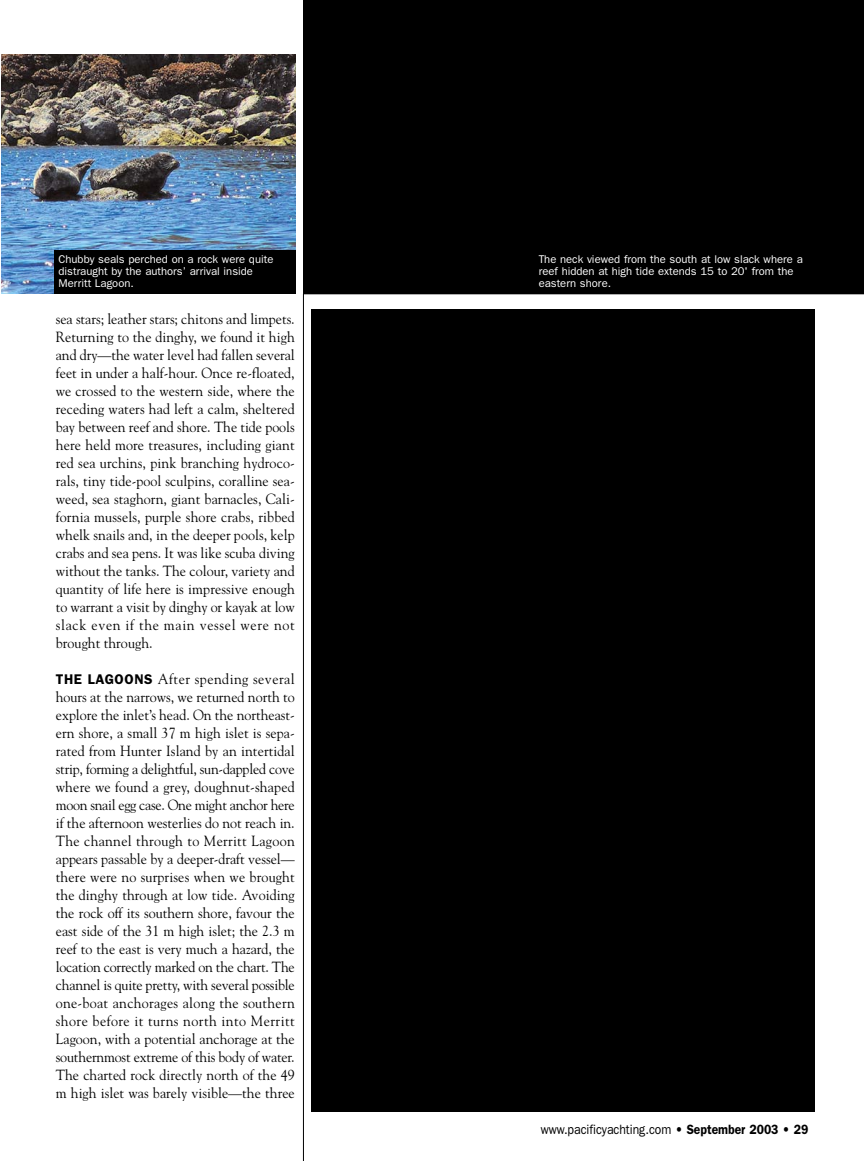
<style>
.page{position:relative;width:864px;height:1161px;background:#fff}
.page>*{position:absolute;margin:0;border:0;box-sizing:border-box;transform-origin:0 0}
.t1{font:14.7px/18px "Goudy";letter-spacing:.005em;color:#000;text-align:justify;scale:.95 1}
.t2{font:13.5px "Franklin Gothic";color:#000;scale:.9 1}
.t3{font:11.25px/12.3px "Franklin Gothic";color:#fff}
.s1{font-family:"Franklin Gothic";font-weight:600;font-size:14.1px}
.s2{font-weight:600}
</style>
<div class="page">
<hr style="left:303px;top:294px;width:1px;height:866px;background:#000">
<img style="left:1px;top:54px;width:295px;height:240px">
<div style="left:303px;top:0;width:561px;height:293px;background:#000"></div>
<div style="left:54px;top:250px;width:241px;height:44px;background:#000"></div>
<hr style="left:303px;top:293px;width:561px;height:1px;background:#000">
<div style="left:534px;top:250px;width:276px;height:44px;background:#000"></div>
<div style="left:311px;top:310px;width:503px;height:802px;background:#000"></div>
<p class="t3" style="left:58px;top:254px;width:216px">Chubby seals perched on a rock were quite distraught by the authors’ arrival inside<br>Merritt Lagoon.</p>
<p class="t3" style="left:539px;top:254px;width:266px">The neck viewed from the south at low slack where a reef hidden at high tide extends 15 to 20' from the eastern shore.</p>
<p class="t1" style="left:56px;top:311px;width:253px">sea stars; leather stars; chitons and limpets.<br>Returning to the dinghy, we found it high and dry—the water level had fallen several feet in under a half-hour. Once re-floated, we crossed to the western side, where the receding waters had left a calm, sheltered bay between reef and shore. The tide pools here held more treasures, including giant red sea urchins, pink branching hydroco&shy;rals, tiny tide-pool sculpins, coralline sea&shy;weed, sea staghorn, giant barnacles, Cali&shy;fornia mussels, purple shore crabs, ribbed whelk snails and, in the deeper pools, kelp crabs and sea pens. It was like scuba diving without the tanks. The colour, variety and quantity of life here is impressive enough to warrant a visit by dinghy or kayak at low slack even if the main vessel were not brought through.</p>
<p class="t1" style="left:56px;top:671px;width:253px"><span class="s1">THE LAGOONS</span> After spending several hours at the narrows, we returned north to explore the inlet’s head. On the northeast&shy;ern shore, a small 37 m high islet is sepa&shy;rated from Hunter Island by an intertidal strip, forming a delightful, sun-dappled cove where we found a grey, doughnut-shaped moon snail egg case. One might anchor here if the afternoon westerlies do not reach in.<br>The channel through to Merritt Lagoon appears passable by a deeper-draft vessel— there were no surprises when we brought the dinghy through at low tide. Avoiding the rock off its southern shore, favour the east side of the 31 m high islet; the 2.3 m reef to the east is very much a hazard, the location correctly marked on the chart. The channel is quite pretty, with several possible one-boat anchorages along the southern shore before it turns north into Merritt Lagoon, with a potential anchorage at the southernmost extreme of this body of water.<br>The charted rock directly north of the 49 m high islet was barely visible—the three</p>
<p class="t2" style="left:541px;top:1125px;width:299px">www.pacificyachting.com • <span class="s2">September 2003</span> • <span class="s2">29</span></p>
</div>
